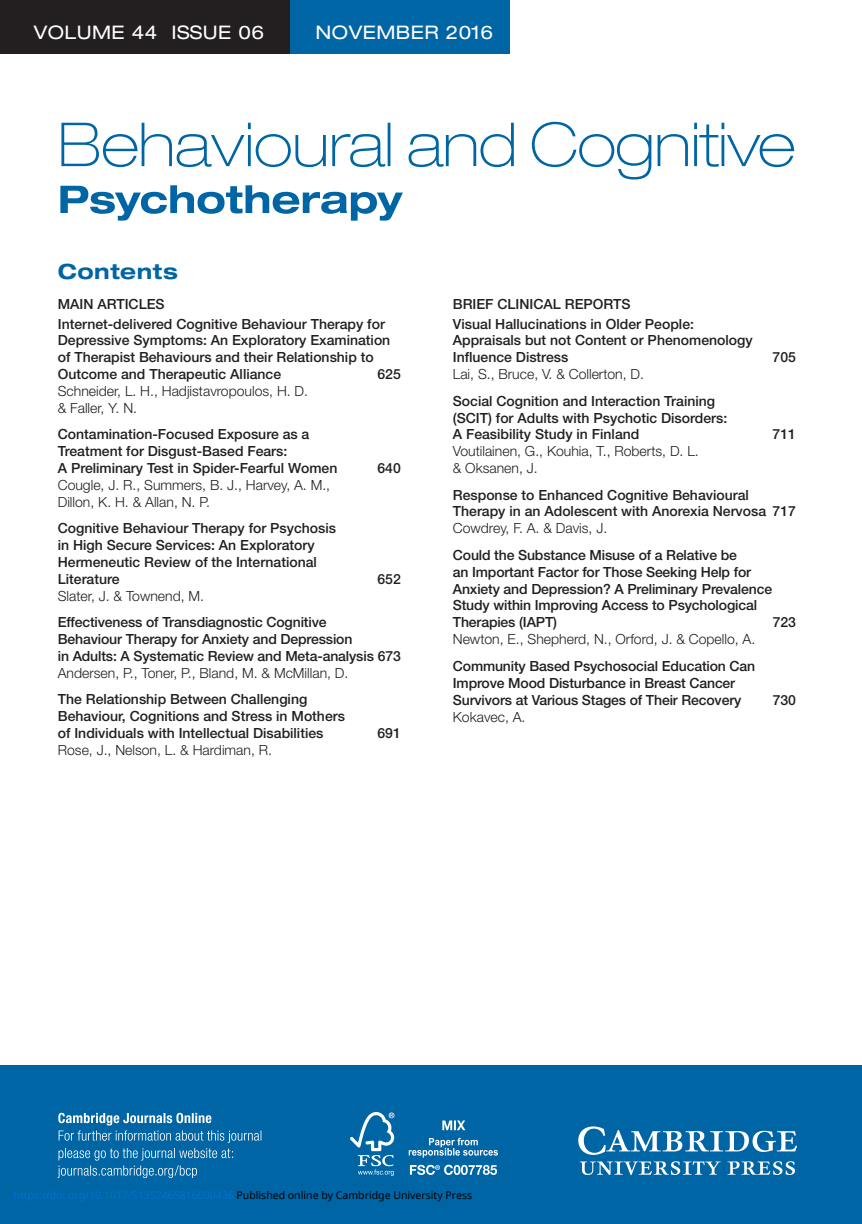
<style>
.page{position:relative;width:862px;height:1224px;background:#fff}
.page>*{position:absolute;margin:0;border:0;box-sizing:border-box;transform-origin:0 0}
.t1{font:700 expanded 21px "Helvetica Neue";letter-spacing:.025em;color:#0065a4}
.t2{font:expanded 18.72px "Helvetica Neue";letter-spacing:.025em;color:#fff}
.t3{font:500 14px/16.8px "Helvetica Neue";color:#231f20}
.t4{font:300 14px/16.8px "Helvetica Neue";color:#231f20}
.t5{font:10.5px "Noto Sans";color:#0172cf}
.s1{color:#000}
</style>
<div class="page">
<div style="left:0;top:1065px;width:862px;height:159px;background:#0065a4"></div>
<div style="left:0;top:0;width:290px;height:54px;background:#231f20"></div>
<div style="left:290px;top:0;width:220px;height:54px;background:#0065a4"></div>
<svg style="left:60px;top:185px;width:343px;height:36px"></svg>
<svg style="left:61px;top:122px;width:733px;height:57px"></svg>
<svg style="left:578px;top:1126px;width:219px;height:29px"></svg>
<svg style="left:580px;top:1161px;width:141px;height:14px"></svg>
<svg style="left:727px;top:1161px;width:68px;height:14px"></svg>
<svg style="left:57px;top:1113px;width:204px;height:65px"></svg>
<img style="left:350px;top:1112px;width:148px;height:63px">
<h2 class="t2" style="left:34px;top:25px;width:232px">VOLUME 44 ISSUE 06</h2>
<h2 class="t2" style="left:316px;top:25px;width:179px">NOVEMBER 2016</h2>
<h1 class="t1" style="left:58px;top:264px;width:121px">Contents</h1>
<p class="t3" style="left:58px;top:296px;width:329px;line-height:19.2px">MAIN ARTICLES<br>Internet-delivered Cognitive Behaviour Therapy for</p>
<p class="t3" style="left:58px;top:333px;width:334px">Depressive Symptoms: An Exploratory Examination of Therapist Behaviours and their Relationship to<br>Outcome and Therapeutic Alliance</p>
<p class="t3" style="left:377px;top:367px;width:25px">625</p>
<p class="t4" style="left:58px;top:384px;width:252px">Schneider, L. H., Hadjistavropoulos, H. D. &amp; Faller, Y. N.</p>
<p class="t3" style="left:58px;top:427px;width:281px">Contamination-Focused Exposure as a<br>Treatment for Disgust-Based Fears:<br>A Preliminary Test in Spider-Fearful Women</p>
<p class="t4" style="left:58px;top:477px;width:274px">Cougle, J. R., Summers, B. J., Harvey, A. M.,<br>Dillon, K. H. &amp; Allan, N. P.</p>
<p class="t3" style="left:58px;top:521px;width:280px">Cognitive Behaviour Therapy for Psychosis in High Secure Services: An Exploratory Hermeneutic Review of the International Literature</p>
<p class="t3" style="left:377px;top:461px;width:25px">640</p>
<p class="t3" style="left:377px;top:571px;width:25px">652</p>
<p class="t4" style="left:58px;top:588px;width:148px">Slater, J. &amp; Townend, M.</p>
<p class="t3" style="left:58px;top:615px;width:344px">Effectiveness of Transdiagnostic Cognitive<br>Behaviour Therapy for Anxiety and Depression<br>in Adults: A Systematic Review and Meta-analysis 673</p>
<p class="t4" style="left:58px;top:665px;width:292px">Andersen, P., Toner, P., Bland, M. &amp; McMillan, D.</p>
<p class="t3" style="left:58px;top:692px;width:289px">The Relationship Between Challenging<br>Behaviour, Cognitions and Stress in Mothers of Individuals with Intellectual Disabilities</p>
<p class="t3" style="left:377px;top:726px;width:25px">691</p>
<p class="t4" style="left:58px;top:742px;width:216px">Rose, J., Nelson, L. &amp; Hardiman, R.</p>
<p class="t3" style="left:453px;top:296px;width:243px;line-height:19.2px">BRIEF CLINICAL REPORTS<br>Visual Hallucinations in Older People:</p>
<p class="t3" style="left:453px;top:333px;width:301px">Appraisals but not Content or Phenomenology<br>Influence Distress</p>
<p class="t4" style="left:453px;top:367px;width:193px">Lai, S., Bruce, V. &amp; Collerton, D.</p>
<p class="t3" style="left:453px;top:393px;width:276px">Social Cognition and Interaction Training (SCIT) for Adults with Psychotic Disorders:<br>A Feasibility Study in Finland</p>
<p class="t3" style="left:772px;top:350px;width:25px">705</p>
<p class="t3" style="left:772px;top:427px;width:25px">711</p>
<p class="t4" style="left:453px;top:444px;width:247px">Voutilainen, G., Kouhia, T., Roberts, D. L. &amp; Oksanen, J.</p>
<p class="t3" style="left:453px;top:487px;width:345px">Response to Enhanced Cognitive Behavioural<br>Therapy in an Adolescent with Anorexia Nervosa 717</p>
<p class="t4" style="left:453px;top:521px;width:156px">Cowdrey, F. A. &amp; Davis, J.</p>
<p class="t3" style="left:453px;top:548px;width:321px">Could the Substance Misuse of a Relative be<br>an Important Factor for Those Seeking Help for Anxiety and Depression? A Preliminary Prevalence Study within Improving Access to Psychological Therapies (IAPT)</p>
<p class="t3" style="left:773px;top:615px;width:25px">723</p>
<p class="t4" style="left:453px;top:632px;width:304px">Newton, E., Shepherd, N., Orford, J. &amp; Copello, A.</p>
<p class="t3" style="left:453px;top:659px;width:304px">Community Based Psychosocial Education Can<br>Improve Mood Disturbance in Breast Cancer<br>Survivors at Various Stages of Their Recovery</p>
<p class="t4" style="left:453px;top:709px;width:74px">Kokavec, A.</p>
<p class="t3" style="left:773px;top:692px;width:25px">730</p>
<p class="t5" style="left:14px;top:1188px;width:460px">https://doi.org/10.1017/S1352465816000436 <span class="s1">Published online by Cambridge University Press</span></p>
</div>
